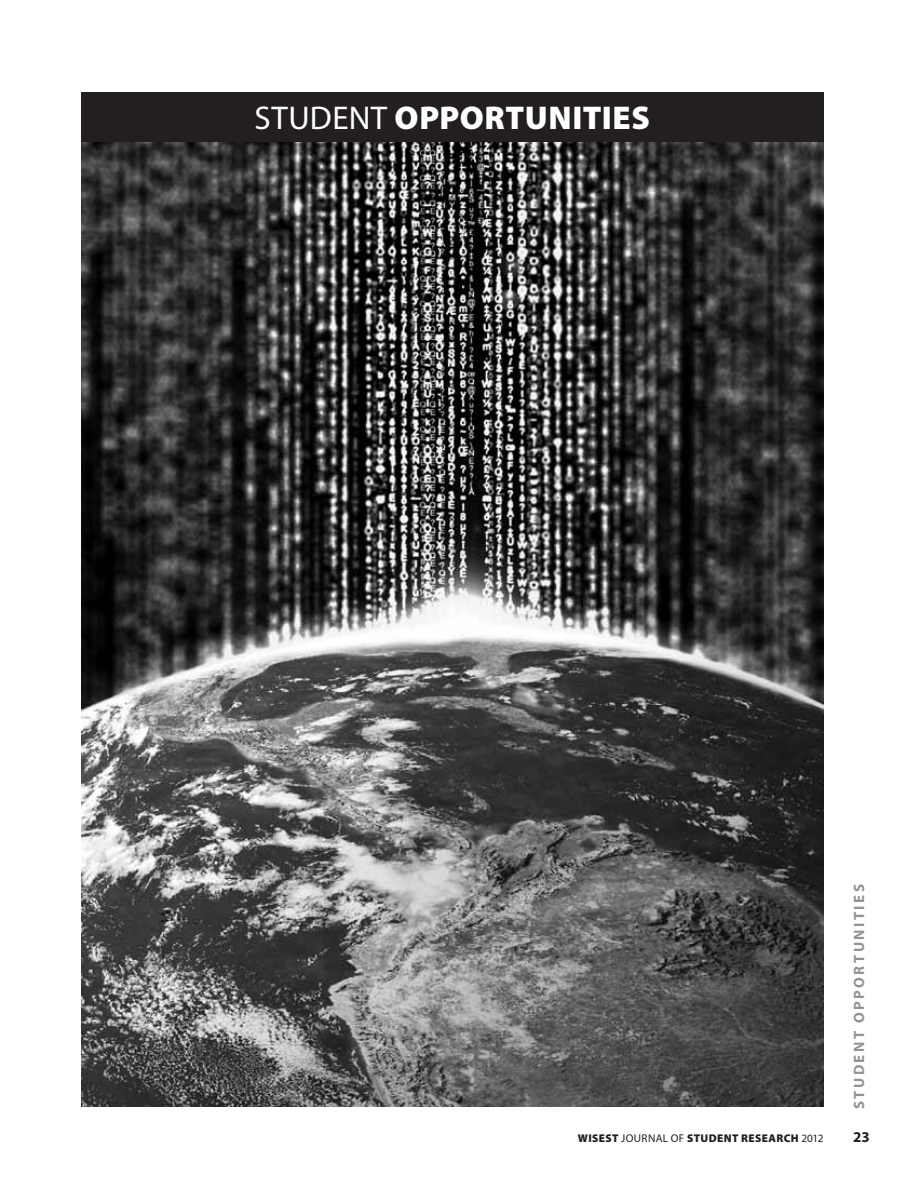
<style>
.page{position:relative;width:918px;height:1188px;background:#fff}
.page>*{position:absolute;margin:0;border:0;box-sizing:border-box;transform-origin:0 0}
.t1{font:33px "Myriad Pro";letter-spacing:.015em;color:#fff}
.t2{font:900 33px "Myriad Pro";letter-spacing:.02em;color:#fff}
.t3{font:700 15px "Myriad Pro";color:#919396}
.t4{font:700 15px "Myriad Pro";color:#231f20}
.t5{font:900 11.25px "Myriad Pro";letter-spacing:.035em;color:#231f20}
.s1{font-weight:900}
.s2{font-weight:400}
</style>
<div class="page">
<img style="left:81px;top:142px;width:743px;height:965px">
<div style="left:81px;top:92px;width:743px;height:50px;background:#231f20"></div>
<h1 class="t1" style="left:255px;top:98px;width:162px">STUDENT <span class="s1">OPP</span></h1>
<h1 class="t2" style="left:460px;top:96px;width:192px">ORTUNITIES</h1>
<h2 class="t3" style="left:849px;top:1109px;width:226px;rotate:-90deg">student opportunities</h2>
<p class="t5" style="left:578px;top:1130px;width:247px">WISEST <span class="s2">JOURNAL OF</span> STUDENT RESEARCH <span class="s2">2012</span></p>
<h2 class="t4" style="left:853px;top:1127px;width:18px">23</h2>
</div>
